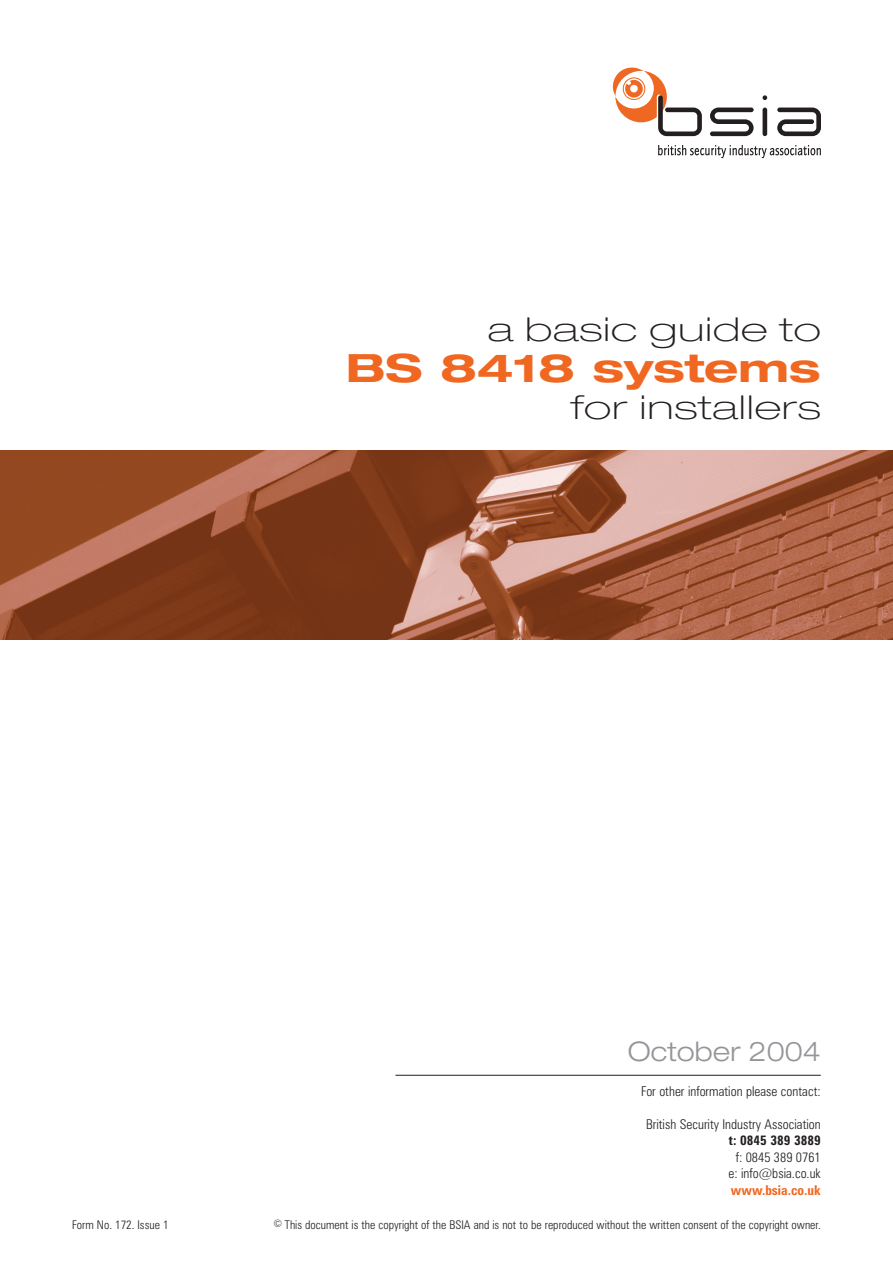
<style>
.page{position:relative;width:893px;height:1263px;background:#fff}
.page>*{position:absolute;margin:0;border:0;box-sizing:border-box;transform-origin:0 0}
.t1{font:700 expanded 39px "Helvetica Neue";letter-spacing:-.01em;color:#f06721;scale:1.16 1}
.t2{font:100 expanded 33px "Helvetica Neue";letter-spacing:.02em;color:#231f20;scale:1.3 1}
.t3{font:300 expanded 27px "Helvetica Neue";color:#939598}
.t4{font:300 condensed 13.5px/16.5px "Zurich BT";color:#231f20;text-align:center}
.t5{font:700 condensed 13.5px "Zurich BT";color:#f06721}
.t6{font:700 condensed 13.5px "Zurich BT";color:#231f20}
.t7{font:300 condensed 12px "Zurich BT";color:#231f20}
.s1{font-size:10.5px}
</style>
<div class="page">
<hr style="left:395px;top:1075px;width:426px;height:1px;background:#231f20">
<svg style="left:710px;top:108px;width:44px;height:28px"></svg>
<svg style="left:762px;top:95px;width:5px;height:41px"></svg>
<svg style="left:777px;top:108px;width:44px;height:28px"></svg>
<svg style="left:613px;top:68px;width:89px;height:68px"></svg>
<svg style="left:658px;top:145px;width:163px;height:13px"></svg>
<img style="left:0;top:451px;width:892px;height:189px">
<h2 class="t2" style="left:488px;top:317px;width:258px">a basic guide to</h2>
<h1 class="t1" style="left:346px;top:354px;width:411px">BS 8418 systems</h1>
<h2 class="t2" style="left:571px;top:395px;width:194px">for installers</h2>
<h3 class="t3" style="left:628px;top:1041px;width:194px">October 2004</h3>
<p class="t4" style="left:641px;top:1084px;width:181px">For other information please contact:</p>
<p class="t4" style="left:646px;top:1117px;width:176px">British Security Industry Association</p>
<p class="t6" style="left:729px;top:1135px;width:93px">t: 0845 389 3889</p>
<p class="t4" style="left:728px;top:1150px;width:94px">f: 0845 389 0761 e: info@bsia.co.uk</p>
<p class="t5" style="left:731px;top:1185px;width:91px">www.bsia.co.uk</p>
<p class="t7" style="left:72px;top:1220px;width:98px">Form No. 172. Issue 1</p>
<p class="t7" style="left:273px;top:1220px;width:549px"><span class="s1">©</span> This document is the copyright of the BSIA and is not to be reproduced without the written consent of the copyright owner.</p>
</div>
